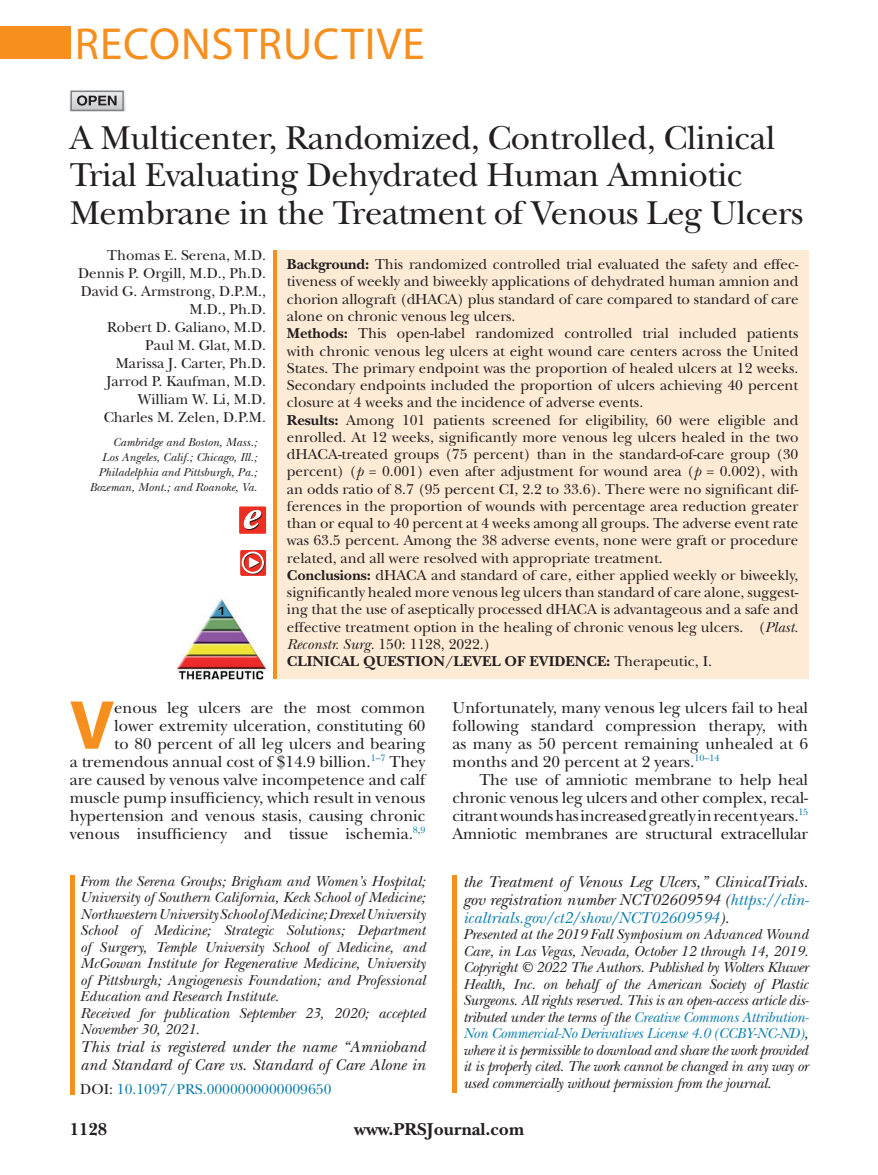
<style>
.page{position:relative;width:878px;height:1175px;background:#fff}
.page>*{position:absolute;margin:0;border:0;box-sizing:border-box;transform-origin:0 0}
.t1{font:700 69.9px "Myriad Pro";color:#f68f1e}
.t2{font:45px "Myriad Pro";letter-spacing:.02em;color:#f68f1e}
.t3{font:34.5px/37.5px "New Baskerville Std";letter-spacing:-.015em;color:#231f20}
.t4{font:700 18px "New Baskerville Std";color:#231f20}
.t5{font:16.5px/18px "New Baskerville Std";color:#231f20;text-align:justify}
.t6{font:italic 16.5px/18px "New Baskerville Std";color:#231f20}
.t7{font:15px/17.2px "New Baskerville Std";color:#231f20}
.t8{font:italic 15px/16.5px "New Baskerville Std";color:#231f20}
.t9{font:15px "New Baskerville Std";color:#0f7eac}
.t10{font:italic 12px/15px "New Baskerville Std";color:#231f20;text-align:right}
.s1{font-weight:700}
.s2{font-style:italic}
.s3{color:#231f20}
.s4{color:#0f7eac}
</style>
<div class="page">
<div style="left:0;top:26px;width:70px;height:33px;background:#f68f1e"></div>
<hr style="left:70px;top:875px;width:4px;height:134px;background:#f68f1e">
<hr style="left:70px;top:1007px;width:4px;height:35px;background:#f68f1e">
<hr style="left:70px;top:1041px;width:4px;height:37px;background:#f68f1e">
<div style="left:273px;top:125px;width:535px;height:554px;background:#feebd6"></div>
<div style="left:273px;top:245px;width:535px;height:5px;background:#fff"></div>
<hr style="left:273px;top:250px;width:3px;height:76px;background:#f68f1e">
<hr style="left:273px;top:319px;width:3px;height:93px;background:#f68f1e">
<hr style="left:273px;top:405px;width:3px;height:162px;background:#f68f1e">
<hr style="left:273px;top:560px;width:3px;height:93px;background:#f68f1e">
<hr style="left:273px;top:647px;width:3px;height:31px;background:#f68f1e">
<div style="left:70px;top:125px;width:738px;height:123px;background:#fff"></div>
<div style="left:452px;top:875px;width:5px;height:56px;background:#f68f1e"></div>
<div style="left:452px;top:929px;width:5px;height:34px;background:#f68f1e"></div>
<div style="left:452px;top:962px;width:5px;height:130px;background:#f68f1e"></div>
<hr style="left:70px;top:1076px;width:4px;height:18px;background:#f68f1e">
<div style="left:239px;top:506px;width:27px;height:28px;background:#ee2e22"></div>
<svg style="left:243px;top:509px;width:19px;height:21px"></svg>
<svg style="left:240px;top:550px;width:26px;height:26px"></svg>
<svg style="left:242px;top:551px;width:22px;height:23px"></svg>
<img style="left:176px;top:599px;width:90px;height:80px">
<img style="left:70px;top:90px;width:55px;height:22px">
<div style="left:70px;top:91px;width:54px;height:20px;border:2px solid #808285"></div>
<svg style="left:77px;top:95px;width:39px;height:11px"></svg>
<h2 class="t2" style="left:75px;top:16px;width:351px">RECONSTRUCTIVE</h2>
<h3 class="t3" style="left:70px;top:119px;width:735px">A Multicenter, Randomized, Controlled, Clinical<br>Trial Evaluating Dehydrated Human Amniotic<br>Membrane in the Treatment of Venous Leg Ulcers</h3>
<p class="t7" style="left:78px;top:247px;width:189px;line-height:18px;text-align:right">Thomas E. Serena, M.D.<br>Dennis P. Orgill, M.D., Ph.D.<br>David G. Armstrong, D.P.M.,<br>M.D., Ph.D.<br>Robert D. Galiano, M.D.<br>Paul M. Glat, M.D.<br>Marissa J. Carter, Ph.D.<br>Jarrod P. Kaufman, M.D.<br>William W. Li, M.D.<br>Charles M. Zelen, D.P.M.</p>
<p class="t10" style="left:89px;top:434px;width:169px">Cambridge and Boston, Mass.;<br>Los Angeles, Calif.; Chicago, Ill.; Philadelphia and Pittsburgh, Pa.; Bozeman, Mont.; and Roanoke, Va.</p>
<p class="t7" style="left:287px;top:256px;width:513px"><span class="s1">Background:</span> This randomized controlled trial evaluated the safety and effec&shy;tiveness of weekly and biweekly applications of dehydrated human amnion and chorion allograft (dHACA) plus standard of care compared to standard of care alone on chronic venous leg ulcers.<br><span class="s1">Methods:</span> This open-label randomized controlled trial included patients with chronic venous leg ulcers at eight wound care centers across the United States. The primary endpoint was the proportion of healed ulcers at 12 weeks.<br>Secondary endpoints included the proportion of ulcers achieving 40 percent closure at 4 weeks and the incidence of adverse events.<br><span class="s1">Results:</span> Among 101 patients screened for eligibility, 60 were eligible and enrolled. At 12 weeks, significantly more venous leg ulcers healed in the two dHACA-treated groups (75 percent) than in the standard-of-care group (30 percent) (<span class="s2">p</span> = 0.001) even after adjustment for wound area (<span class="s2">p</span> = 0.002), with an odds ratio of 8.7 (95 percent CI, 2.2 to 33.6). There were no significant dif&shy;ferences in the proportion of wounds with percentage area reduction greater than or equal to 40 percent at 4 weeks among all groups. The adverse event rate was 63.5 percent. Among the 38 adverse events, none were graft or procedure related, and all were resolved with appropriate treatment.<br><span class="s1">Conclusions:</span> dHACA and standard of care, either applied weekly or biweekly, significantly healed more venous leg ulcers than standard of care alone, suggest&shy;ing that the use of aseptically processed dHACA is advantageous and a safe and effective treatment option in the healing of chronic venous leg ulcers. (<span class="s2">Plast.<br>Reconstr. Surg.</span> 150: 1128, 2022.)<br><span class="s1">CLINICAL QUESTION/LEVEL OF EVIDENCE:</span> Therapeutic, I.</p>
<p class="t5" style="left:70px;top:698px;width:357px;text-align:right">enous leg ulcers are the most common<br>lower extremity ulceration, constituting 60<br>to 80 percent of all leg ulcers and bearing<br>a tremendous annual cost of $14.9 billion.<sup>1–7</sup> They are caused by venous valve incompetence and calf muscle pump insufficiency, which result in venous hypertension and venous stasis, causing chronic venous insufficiency and tissue ischemia.<sup>8</sup><sup>,</sup><sup>9</sup></p>
<p class="t5" style="left:452px;top:698px;width:357px">Unfortunately, many venous leg ulcers fail to heal following standard compression therapy, with as many as 50 percent remaining unhealed at 6 months and 20 percent at 2 years.<sup>10–14</sup></p>
<h1 class="t1" style="left:70px;top:679px;width:46px">V</h1>
<p class="t5" style="left:452px;top:770px;width:357px;text-indent:27px">The use of amniotic membrane to help heal chronic venous leg ulcers and other complex, recal&shy;citrant wounds has increased greatly in recent years.<sup>15<br></sup>Amniotic membranes are structural extracellular</p>
<p class="t8" style="left:80px;top:872px;width:347px">From the Serena Groups; Brigham and Women’s Hospital; University of Southern California, Keck School of Medicine; Northwestern University School of Medicine; Drexel University School of Medicine; Strategic Solutions; Department of Surgery, Temple University School of Medicine, and McGowan Institute for Regenerative Medicine, University of Pittsburgh; Angiogenesis Foundation; and Professional Education and Research Institute.<br>Received for publication September 23, 2020; accepted November 30, 2021.</p>
<p class="t6" style="left:80px;top:1038px;width:347px">This trial is registered under the name “Amnioband and Standard of Care vs. Standard of Care Alone in</p>
<p class="t9" style="left:80px;top:1080px;width:253px"><span class="s3">DOI:</span> 10.1097/PRS.0000000000009650</p>
<p class="t6" style="left:463px;top:872px;width:347px;text-align:justify">the Treatment of Venous Leg Ulcers,” ClinicalTrials. gov registration number NCT02609594 (<span class="s4">https://clin&shy;icaltrials.gov/ct2/show/NCT02609594</span>).</p>
<p class="t8" style="left:463px;top:926px;width:347px;text-align:justify">Presented at the 2019 Fall Symposium on Advanced Wound Care, in Las Vegas, Nevada, October 12 through 14, 2019.<br>Copyright © 2022 The Authors. Published by Wolters Kluwer Health, Inc. on behalf of the American Society of Plastic Surgeons. All rights reserved. This is an open-access article dis&shy;tributed under the terms of the <span class="s4">Creative Commons Attribution-Non Commercial-No Derivatives License 4.0 (CCBY-NC-ND)</span>, where it is permissible to download and share the work provided it is properly cited. The work cannot be changed in any way or used commercially without permission from the journal.</p>
<p class="t4" style="left:70px;top:1118px;width:39px">1128</p>
<p class="t4" style="left:354px;top:1118px;width:171px">www.PRSJournal.com</p>
</div>
